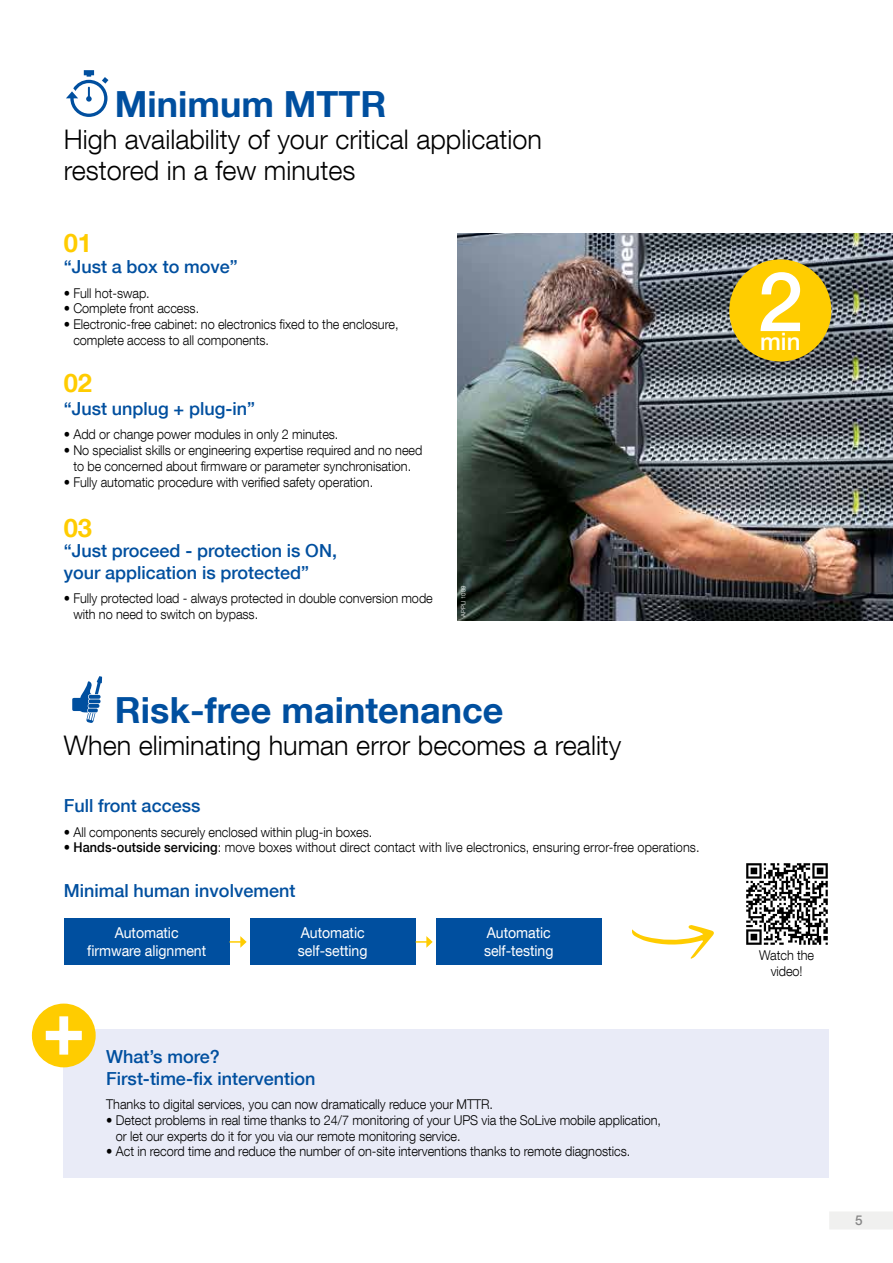
<style>
.page{position:relative;width:893px;height:1263px;background:#fff}
.page>*{position:absolute;margin:0;border:0;box-sizing:border-box;transform-origin:0 0}
.t1{font:500 82.5px "Helvetica Neue LT Com";color:#fff}
.t2{font:700 36px "Helvetica Neue LT Com";color:#004f9f}
.t3{font:300 27px/31.5px "Helvetica Neue LT Com";color:#000}
.t4{font:700 25.5px "Helvetica Neue LT Com";color:#fc0}
.t5{font:500 24px "Helvetica Neue LT Com";color:#fff}
.t6{font:500 18px/21.8px "Helvetica Neue LT Com";color:#004f9f}
.t7{font:15px/18px "Helvetica Neue LT Com";letter-spacing:-.005em;color:#fff;scale:.94 1}
.t8{font:300 13.5px/15.8px "Helvetica Neue LT Com";letter-spacing:-.005em;color:#000;scale:.94 1}
.t9{font:500 13.5px "Helvetica Neue LT Com";color:#878787}
.t10{font:300 6px "Helvetica Neue LT Com";color:#fff}
.s1{font-weight:500}
</style>
<div class="page">
<img style="left:457px;top:234px;width:436px;height:387px">
<div style="left:829px;top:1211px;width:64px;height:18px;background:#f0f0ef"></div>
<div style="left:436px;top:918px;width:166px;height:47px;background:#004f9f"></div>
<div style="left:729px;top:259px;width:102px;height:102px;background:#ffcd00;border-radius:50%"></div>
<div style="left:64px;top:1029px;width:765px;height:149px;background:#e9ebf7"></div>
<div style="left:64px;top:918px;width:166px;height:47px;background:#004f9f"></div>
<svg style="left:66px;top:70px;width:42px;height:47px"></svg>
<svg style="left:72px;top:676px;width:30px;height:47px"></svg>
<img style="left:746px;top:863px;width:82px;height:82px">
<div style="left:250px;top:918px;width:166px;height:47px;background:#004f9f"></div>
<svg style="left:230px;top:936px;width:17px;height:12px"></svg>
<svg style="left:416px;top:936px;width:17px;height:12px"></svg>
<div style="left:32px;top:1003px;width:64px;height:64px;background:#fc0;border-radius:50%"></div>
<svg style="left:45px;top:1016px;width:37px;height:39px"></svg>
<svg style="left:632px;top:925px;width:82px;height:34px"></svg>
<h2 class="t2" style="left:115px;top:82px;width:273px">Minimum MTTR</h2>
<h3 class="t3" style="left:64px;top:123px;width:480px">High availability of your critical application restored in a few minutes</h3>
<h3 class="t4" style="left:64px;top:227px;width:30px">01</h3>
<h3 class="t6" style="left:64px;top:256px;width:176px">“Just a box to move”</h3>
<p class="t8" style="left:64px;top:285px;width:93px">• Full hot-swap.</p>
<p class="t8" style="left:64px;top:300px;width:146px">• Complete front access.</p>
<p class="t8" style="left:73px;top:316px;width:347px;text-indent:-10px">• Electronic-free cabinet: no electronics fixed to the enclosure, complete access to all components.</p>
<h3 class="t4" style="left:64px;top:367px;width:30px">02</h3>
<h3 class="t6" style="left:64px;top:398px;width:193px">“Just unplug + plug-in”</h3>
<p class="t8" style="left:64px;top:426px;width:294px">• Add or change power modules in only 2 minutes.</p>
<p class="t8" style="left:64px;top:442px;width:383px;text-align:center">• No specialist skills or engineering expertise required and no need to be concerned about firmware or parameter synchronisation.</p>
<p class="t8" style="left:64px;top:474px;width:331px">• Fully automatic procedure with verified safety operation.</p>
<h3 class="t4" style="left:64px;top:512px;width:30px">03</h3>
<h3 class="t6" style="left:64px;top:539px;width:275px">“Just proceed - protection is ON, your application is protected”</h3>
<p class="t8" style="left:73px;top:590px;width:384px;text-indent:-10px">• Fully protected load - always protected in double conversion mode with no need to switch on bypass.</p>
<p class="t10" style="left:460px;top:617px;width:33px;rotate:-90deg">APPLI 1089</p>
<h2 class="t2" style="left:115px;top:687px;width:390px">Risk-free maintenance</h2>
<h3 class="t3" style="left:64px;top:729px;width:559px">When eliminating human error becomes a reality</h3>
<h3 class="t6" style="left:64px;top:795px;width:138px">Full front access</h3>
<p class="t8" style="left:64px;top:824px;width:330px">• All components securely enclosed within plug-in boxes.</p>
<p class="t8" style="left:64px;top:839px;width:678px">• <span class="s1">Hands-outside servicing</span>: move boxes without direct contact with live electronics, ensuring error-free operations.</p>
<h3 class="t6" style="left:64px;top:880px;width:233px">Minimal human involvement</h3>
<p class="t7" style="left:87px;top:923px;width:128px;text-align:center">Automatic firmware alignment</p>
<p class="t7" style="left:298px;top:923px;width:75px">Automatic self-setting</p>
<p class="t7" style="left:484px;top:923px;width:75px">Automatic self-testing</p>
<h3 class="t6" style="left:106px;top:1046px;width:211px">What’s more?<br>First-time-fix intervention</h3>
<p class="t8" style="left:106px;top:1096px;width:413px">Thanks to digital services, you can now dramatically reduce your MTTR.</p>
<p class="t8" style="left:116px;top:1112px;width:581px;text-indent:-10px">• Detect problems in real time thanks to 24/7 monitoring of your UPS via the SoLive mobile application, or let our experts do it for you via our remote monitoring service.</p>
<p class="t8" style="left:106px;top:1143px;width:559px">• Act in record time and reduce the number of on-site interventions thanks to remote diagnostics.</p>
<h1 class="t1" style="left:757px;top:252px;width:47px">2</h1>
<h3 class="t5" style="left:760px;top:327px;width:42px">min</h3>
<p class="t8" style="left:759px;top:947px;width:60px;text-align:center">Watch the video!</p>
<p class="t9" style="left:855px;top:1212px;width:9px">5</p>
</div>
